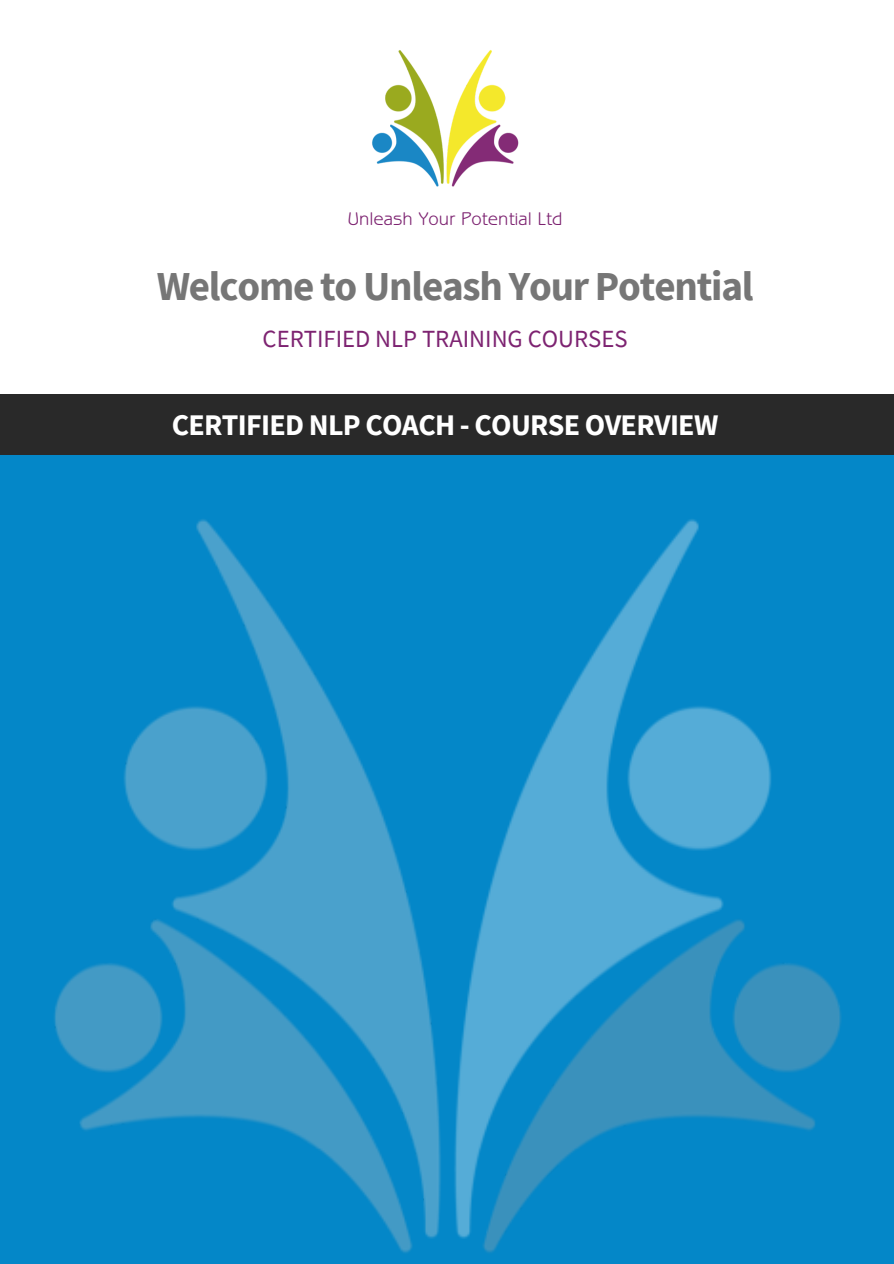
<style>
.page{position:relative;width:894px;height:1264px;background:#fff}
.page>*{position:absolute;margin:0;border:0;box-sizing:border-box;transform-origin:0 0}
.t1{font:700 41.1px "Source Sans Pro";letter-spacing:-.03em;color:#767676}
.t2{font:700 30px "Source Sans Pro";letter-spacing:-.025em;color:#fff}
.t3{font:24.6px "Source Sans Pro";color:#7d2371}
.t4{font:18.45px "Benguiat Gothic Std";color:#7d2371}
</style>
<div class="page">
<div style="left:0;top:394px;width:893px;height:61px;background:#292929"></div>
<img style="left:372px;top:50px;width:147px;height:137px">
<div style="left:0;top:455px;width:893px;height:808px;background:#0487c8"></div>
<img style="left:54px;top:519px;width:787px;height:734px">
<h2 class="t4" style="left:348px;top:212px;width:216px">Unleash Your Potential Ltd</h2>
<p class="t1" style="left:157px;top:259px;width:598px">Welcome to Unleash Your Potential</p>
<p class="t3" style="left:262px;top:322px;width:366px">CERTIFIED NLP TRAINING COURSES</p>
<h1 class="t2" style="left:172px;top:405px;width:548px">CERTIFIED NLP COACH - COURSE OVERVIEW</h1>
</div>
